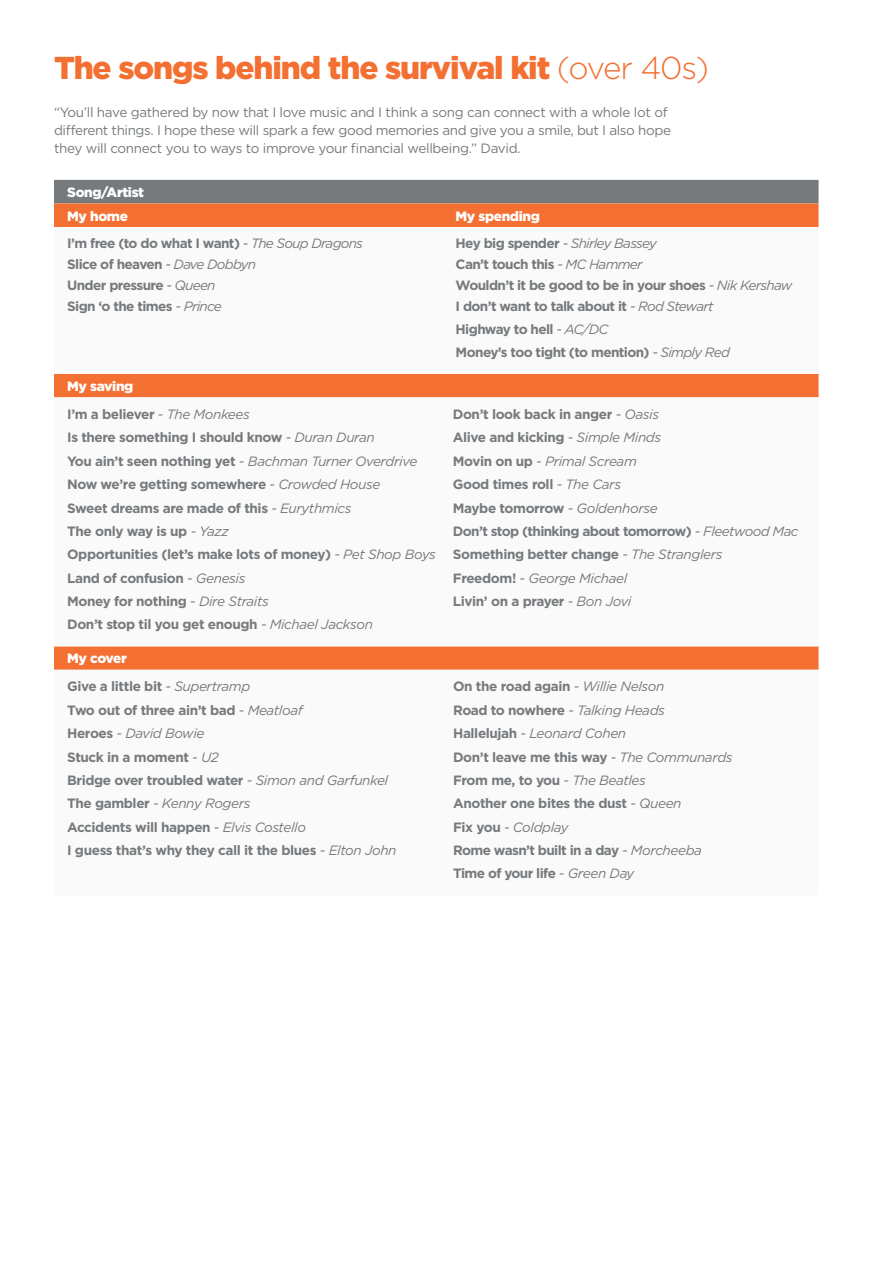
<style>
.page{position:relative;width:893px;height:1263px;background:#fff}
.page>*{position:absolute;margin:0;border:0;box-sizing:border-box;transform-origin:0 0}
.t1{font:900 31.65px "Gotham";letter-spacing:-.035em;color:#f37032}
.t2{font:700 13.5px/22.8px "Gotham";letter-spacing:-.03em;color:#767a7d}
.t3{font:13.5px/18px "Gotham";letter-spacing:-.03em;color:#767a7d}
.t4{font:italic 13.5px "Gotham";letter-spacing:-.03em;color:#767a7d}
.t5{font:900 13.5px/23.5px "Gotham";letter-spacing:-.025em;color:#fff}
.t6{font:italic 13.5px "Gotham";letter-spacing:-.055em;color:#767a7d}
.s1{font-weight:300}
.s2{font-weight:400;font-style:italic}
.s3{font-weight:700;font-style:normal}
.s4{font-weight:900;color:#fff}
</style>
<div class="page">
<div style="left:54px;top:180px;width:765px;height:23px;background:#767a7d"></div>
<div style="left:54px;top:203px;width:765px;height:24px;background:#f37032"></div>
<svg style="left:54px;top:374px;width:765px;height:296px"></svg>
<h1 class="t1" style="left:54px;top:46px;width:657px">The songs behind the survival kit <span class="s1">(over 40s)</span></h1>
<p class="t3" style="left:54px;top:103px;width:618px">“You’ll have gathered by now that I love music and I think a song can connect with a whole lot of different things. I hope these will spark a few good memories and give you a smile, but I also hope they will connect you to ways to improve your financial wellbeing.” David.</p>
<p class="t5" style="left:67px;top:180px;width:78px">Song/Artist<br>My home</p>
<p class="t5" style="left:455px;top:204px;width:86px">My spending</p>
<p class="t2" style="left:67px;top:231px;width:297px">I’m free (to do what I want) <span class="s2">- The Soup Dragons</span></p>
<p class="t6" style="left:456px;top:234px;width:203px"><span class="s3">Hey big spender</span> - Shirley Bassey</p>
<p class="t2" style="left:67px;top:253px;width:191px">Slice of heaven <span class="s2">- Dave Dobbyn</span></p>
<p class="t2" style="left:456px;top:253px;width:189px">Can’t touch this <span class="s2">- MC Hammer</span></p>
<p class="t2" style="left:67px;top:274px;width:150px">Under pressure <span class="s2">- Queen</span></p>
<p class="t2" style="left:456px;top:274px;width:338px">Wouldn’t it be good to be in your shoes <span class="s2">- Nik Kershaw</span></p>
<p class="t2" style="left:67px;top:295px;width:156px">Sign ‘o the times <span class="s2">- Prince</span></p>
<p class="t2" style="left:456px;top:295px;width:276px">I don’t want to talk about it <span class="s2">- Rod Stewart<br></span>Highway to hell <span class="s2">- AC/DC<br></span>Money’s too tight (to mention) <span class="s2">- Simply Red</span></p>
<p class="t2" style="left:67px;top:372px;width:184px;line-height:27.9px"><span class="s4">My saving<br></span>I’m a believer <span class="s2">- The Monkees</span></p>
<p class="t2" style="left:453px;top:403px;width:208px">Don’t look back in anger <span class="s2">- Oasis</span></p>
<p class="t2" style="left:67px;top:426px;width:309px">Is there something I should know <span class="s2">- Duran Duran</span></p>
<p class="t2" style="left:453px;top:426px;width:210px">Alive and kicking <span class="s2">- Simple Minds</span></p>
<p class="t4" style="left:67px;top:452px;width:352px"><span class="s3">You ain’t seen nothing yet</span> - Bachman Turner Overdrive</p>
<p class="t4" style="left:453px;top:452px;width:186px"><span class="s3">Movin on up</span> - Primal Scream</p>
<p class="t2" style="left:67px;top:473px;width:315px">Now we’re getting somewhere <span class="s2">- Crowded House</span></p>
<p class="t2" style="left:453px;top:473px;width:170px">Good times roll <span class="s2">- The Cars</span></p>
<p class="t2" style="left:67px;top:496px;width:286px">Sweet dreams are made of this <span class="s2">- Eurythmics</span></p>
<p class="t2" style="left:453px;top:496px;width:206px">Maybe tomorrow <span class="s2">- Goldenhorse</span></p>
<p class="t2" style="left:67px;top:520px;width:163px">The only way is up <span class="s2">- Yazz</span></p>
<p class="t2" style="left:453px;top:520px;width:347px">Don’t stop (thinking about tomorrow) <span class="s2">- Fleetwood Mac</span></p>
<p class="t2" style="left:67px;top:543px;width:370px">Opportunities (let’s make lots of money) <span class="s2">- Pet Shop Boys</span></p>
<p class="t2" style="left:453px;top:543px;width:271px">Something better change <span class="s2">- The Stranglers</span></p>
<p class="t2" style="left:67px;top:566px;width:180px">Land of confusion <span class="s2">- Genesis</span></p>
<p class="t4" style="left:453px;top:569px;width:176px"><span class="s3">Freedom!</span> - George Michael</p>
<p class="t2" style="left:67px;top:590px;width:203px">Money for nothing <span class="s2">- Dire Straits</span></p>
<p class="t2" style="left:453px;top:590px;width:180px">Livin’ on a prayer <span class="s2">- Bon Jovi</span></p>
<p class="t2" style="left:67px;top:613px;width:307px">Don’t stop til you get enough <span class="s2">- Michael Jackson</span></p>
<p class="t2" style="left:67px;top:645px;width:185px;line-height:27.9px"><span class="s4">My cover<br></span>Give a little bit <span class="s2">- Supertramp</span></p>
<p class="t2" style="left:453px;top:675px;width:213px">On the road again <span class="s2">- Willie Nelson</span></p>
<p class="t2" style="left:67px;top:698px;width:237px">Two out of three ain’t bad <span class="s2">- Meatloaf</span></p>
<p class="t2" style="left:453px;top:698px;width:213px">Road to nowhere <span class="s2">- Talking Heads</span></p>
<p class="t4" style="left:67px;top:725px;width:139px"><span class="s3">Heroes</span> - David Bowie</p>
<p class="t4" style="left:453px;top:725px;width:175px"><span class="s3">Hallelujah</span> - Leonard Cohen</p>
<p class="t2" style="left:67px;top:745px;width:153px">Stuck in a moment <span class="s2">- U2</span></p>
<p class="t2" style="left:453px;top:745px;width:281px">Don’t leave me this way <span class="s2">- The Communards</span></p>
<p class="t2" style="left:67px;top:769px;width:323px">Bridge over troubled water <span class="s2">- Simon and Garfunkel</span></p>
<p class="t2" style="left:453px;top:769px;width:194px">From me, to you <span class="s2">- The Beatles</span></p>
<p class="t4" style="left:67px;top:795px;width:185px"><span class="s3">The gambler</span> - Kenny Rogers</p>
<p class="t2" style="left:453px;top:792px;width:230px">Another one bites the dust <span class="s2">- Queen</span></p>
<p class="t2" style="left:67px;top:815px;width:240px">Accidents will happen <span class="s2">- Elvis Costello</span></p>
<p class="t4" style="left:453px;top:818px;width:117px"><span class="s3">Fix you</span> - Coldplay</p>
<p class="t2" style="left:67px;top:839px;width:331px">I guess that’s why they call it the blues <span class="s2">- Elton John</span></p>
<p class="t2" style="left:453px;top:838px;width:250px;line-height:23.4px">Rome wasn’t built in a day <span class="s2">- Morcheeba<br></span>Time of your life <span class="s2">- Green Day</span></p>
</div>
